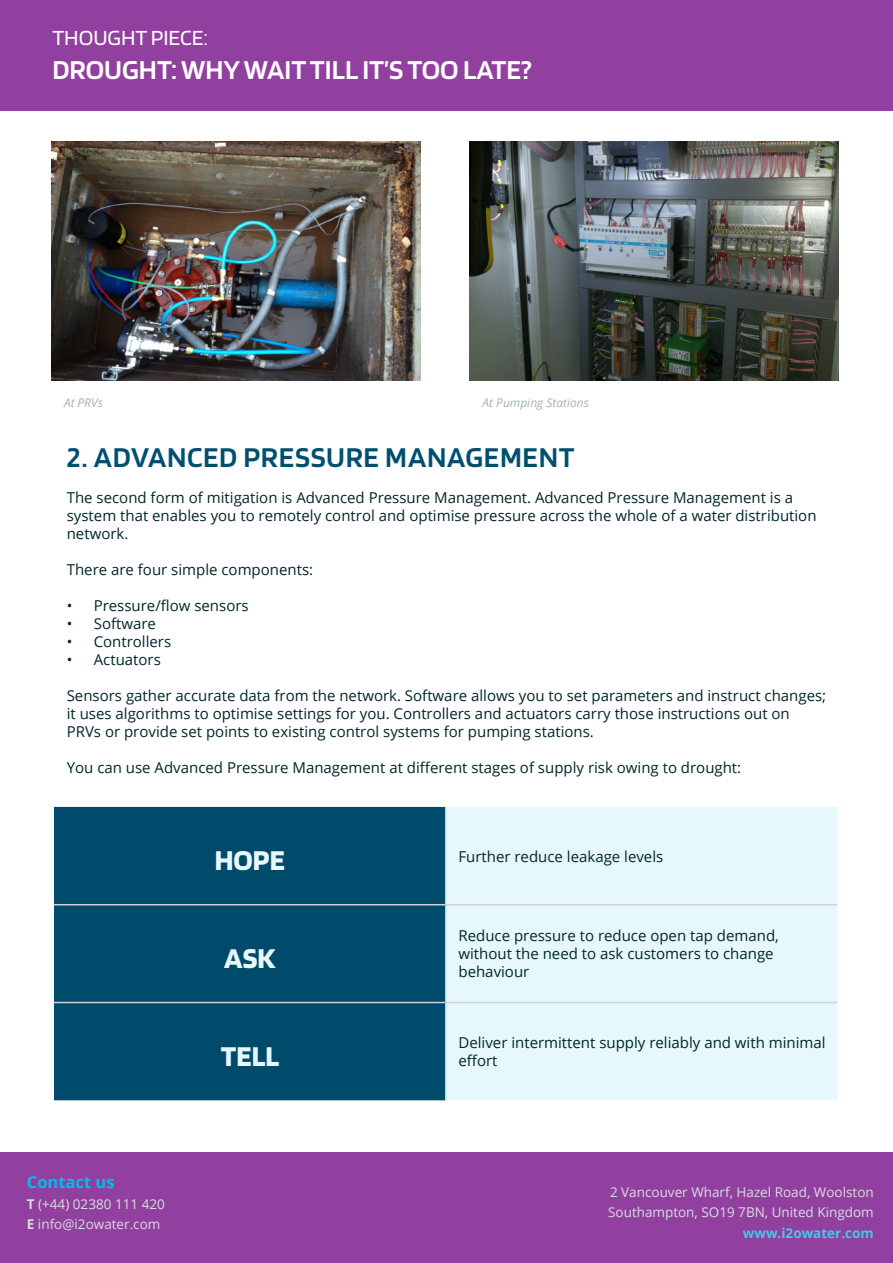
<style>
.page{position:relative;width:893px;height:1263px;background:#fff}
.page>*{position:absolute;margin:0;border:0;box-sizing:border-box;transform-origin:0 0}
.t1{font:600 30px "Blinker";letter-spacing:.02em;color:#004f71}
.t2{font:700 30px "Blinker";color:#e6f8fc}
.t3{font:600 28.5px "Blinker";color:#fff}
.t4{font:22.5px "Blinker";color:#fff}
.t5{font:700 16.5px "Open Sans";color:#02bce8}
.t6{font:15px/18px "Open Sans";color:#00272b}
.t7{font:13.5px "Open Sans";color:#d6dddd}
.t8{font:700 13.5px "Open Sans";color:#45c7ec}
.t9{font:italic 12px "Open Sans";color:#a6b3b5}
.s1{font-weight:700}
</style>
<div class="page">
<div style="left:0;top:0;width:893px;height:111px;background:#9240a0"></div>
<div style="left:0;top:1152px;width:893px;height:111px;background:#9240a0"></div>
<img style="left:51px;top:141px;width:370px;height:240px">
<img style="left:470px;top:141px;width:369px;height:240px">
<div style="left:54px;top:807px;width:391px;height:293px;background:#004b6c"></div>
<div style="left:446px;top:807px;width:391px;height:293px;background:#e6f8fc"></div>
<hr style="left:445px;top:807px;width:1px;height:97px;background:#ccd4d5">
<hr style="left:54px;top:904px;width:392px;height:1px;background:#ccd4d5">
<hr style="left:446px;top:904px;width:391px;height:1px;background:#ccd4d5">
<hr style="left:445px;top:905px;width:1px;height:97px;background:#ccd4d5">
<hr style="left:54px;top:1002px;width:392px;height:1px;background:#ccd4d5">
<hr style="left:446px;top:1002px;width:391px;height:1px;background:#ccd4d5">
<hr style="left:445px;top:1003px;width:1px;height:97px;background:#ccd4d5">
<p class="t4" style="left:52px;top:26px;width:157px">THOUGHT PIECE:</p>
<p class="t3" style="left:52px;top:55px;width:481px">DROUGHT: WHY WAIT TILL IT’S TOO LATE?</p>
<p class="t9" style="left:64px;top:395px;width:40px">At PRVs</p>
<p class="t9" style="left:482px;top:394px;width:108px">At Pumping Stations</p>
<p class="t1" style="left:67px;top:442px;width:509px">2. ADVANCED PRESSURE MANAGEMENT</p>
<p class="t6" style="left:67px;top:488px;width:751px">The second form of mitigation is Advanced Pressure Management. Advanced Pressure Management is a system that enables you to remotely control and optimise pressure across the whole of a water distribution network.</p>
<p class="t6" style="left:67px;top:560px;width:248px">There are four simple components:</p>
<p class="t6" style="left:67px;top:596px;width:183px">• Pressure/flow sensors</p>
<p class="t6" style="left:67px;top:614px;width:91px">• Software</p>
<p class="t6" style="left:67px;top:632px;width:106px">• Controllers</p>
<p class="t6" style="left:67px;top:650px;width:96px">• Actuators</p>
<p class="t6" style="left:67px;top:686px;width:761px">Sensors gather accurate data from the network. Software allows you to set parameters and instruct changes; it uses algorithms to optimise settings for you. Controllers and actuators carry those instructions out on<br>PRVs or provide set points to existing control systems for pumping stations.</p>
<p class="t6" style="left:67px;top:758px;width:676px">You can use Advanced Pressure Management at different stages of supply risk owing to drought:</p>
<p class="t2" style="left:215px;top:845px;width:72px">HOPE</p>
<p class="t6" style="left:458px;top:847px;width:206px">Further reduce leakage levels</p>
<p class="t2" style="left:224px;top:943px;width:53px">ASK</p>
<p class="t6" style="left:458px;top:926px;width:322px">Reduce pressure to reduce open tap demand, without the need to ask customers to change behaviour</p>
<p class="t5" style="left:27px;top:1171px;width:89px">Contact us</p>
<p class="t7" style="left:27px;top:1195px;width:139px"><span class="s1">T</span> (+44) 02380 111 420</p>
<p class="t7" style="left:27px;top:1215px;width:135px"><span class="s1">E</span> info@i2owater.com</p>
<p class="t2" style="left:221px;top:1040px;width:60px">TELL</p>
<p class="t6" style="left:458px;top:1033px;width:369px">Deliver intermittent supply reliably and with minimal effort</p>
<p class="t7" style="left:610px;top:1182px;width:265px">2 Vancouver Wharf, Hazel Road, Woolston</p>
<p class="t7" style="left:608px;top:1203px;width:267px">Southampton, SO19 7BN, United Kingdom</p>
<p class="t8" style="left:743px;top:1223px;width:132px">www.i2owater.com</p>
</div>
